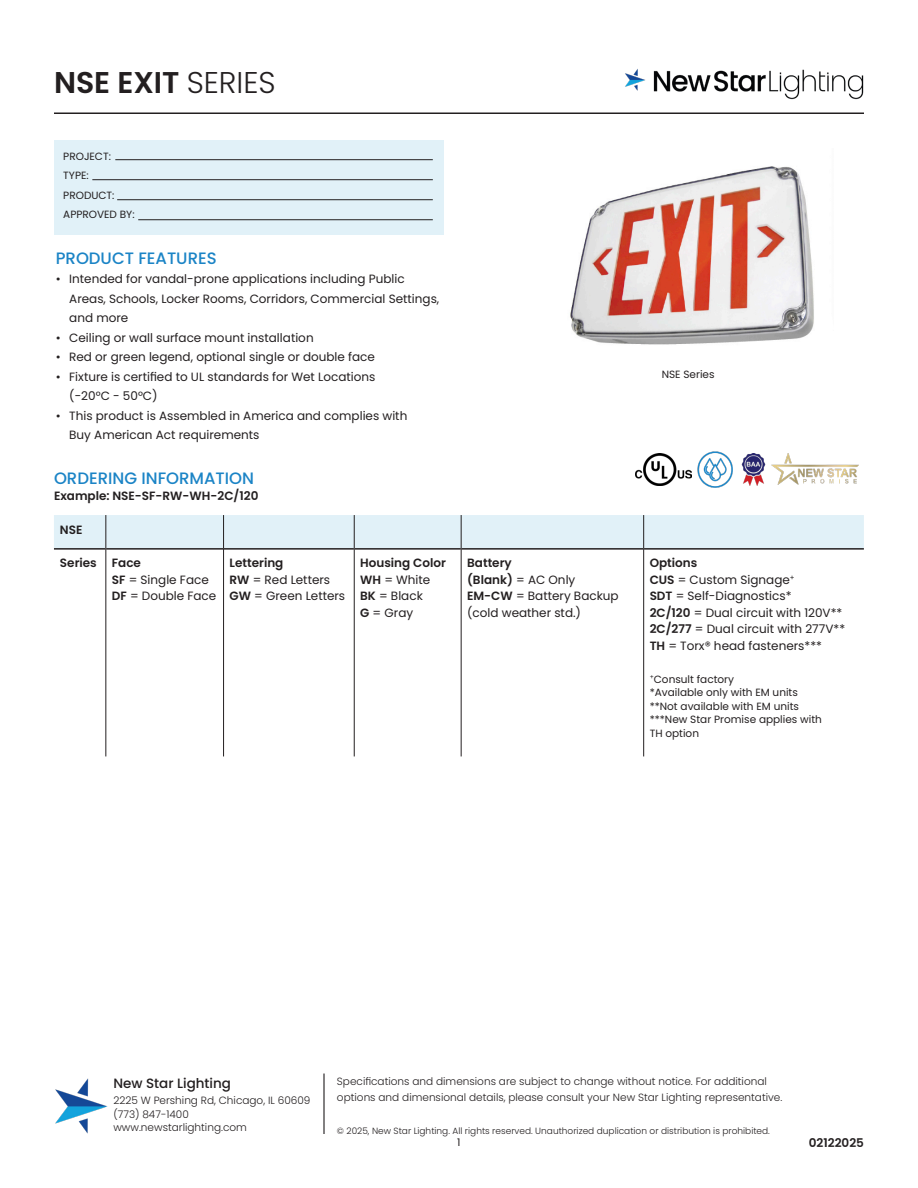
<style>
.page{position:relative;width:918px;height:1188px;background:#fff}
.page>*{position:absolute;margin:0;border:0;box-sizing:border-box;transform-origin:0 0}
.t1{font:600 30px "Poppins";color:#231f20}
.Subtitles{font:500 16.5px "Poppins";color:#1b84c6}
.t2{font:500 13.5px "Poppins";color:#231f20}
.t3{font:12px/19.5px "Poppins";color:#231f20}
.t4{font:600 12px "Poppins";color:#231f20}
.t5{font:300 10.5px/13.5px "Poppins";color:#231f20}
.t6{font:10.5px/13.5px "Poppins";color:#231f20}
.t7{font:300 9px "Poppins";color:#231f20}
.s1{font-weight:300}
.s2{font-weight:600}
.s3{font-weight:400}
</style>
<div class="page">
<img style="left:697px;top:451px;width:35px;height:37px">
<img style="left:635px;top:453px;width:56px;height:33px">
<img style="left:741px;top:453px;width:117px;height:33px">
<img style="left:570px;top:166px;width:244px;height:179px">
<hr style="left:54px;top:113px;width:810px;height:1px;background:#231f20">
<img style="left:55px;top:1078px;width:53px;height:56px">
<hr style="left:323px;top:1074px;width:2px;height:60px;background:#231f20">
<img style="left:625px;top:69px;width:239px;height:31px">
<div style="left:54px;top:140px;width:390px;height:95px;background:#e1f1f8"></div>
<hr style="left:115px;top:159px;width:318px;height:1px;background:#231f20">
<hr style="left:92px;top:179px;width:341px;height:1px;background:#231f20">
<hr style="left:117px;top:199px;width:316px;height:1px;background:#231f20">
<hr style="left:138px;top:219px;width:295px;height:1px;background:#231f20">
<div style="left:54px;top:515px;width:810px;height:33px;background:#e1f1f8"></div>
<hr style="left:54px;top:548px;width:51px;height:2px;background:#231f20">
<hr style="left:106px;top:548px;width:117px;height:2px;background:#231f20">
<hr style="left:224px;top:548px;width:130px;height:2px;background:#231f20">
<hr style="left:355px;top:548px;width:106px;height:2px;background:#231f20">
<hr style="left:462px;top:548px;width:181px;height:2px;background:#231f20">
<hr style="left:644px;top:548px;width:220px;height:2px;background:#231f20">
<hr style="left:223px;top:515px;width:1px;height:34px;background:#231f20">
<hr style="left:354px;top:515px;width:1px;height:34px;background:#231f20">
<hr style="left:223px;top:549px;width:1px;height:207px;background:#231f20">
<hr style="left:354px;top:549px;width:1px;height:207px;background:#231f20">
<hr style="left:105px;top:515px;width:1px;height:34px;background:#231f20">
<hr style="left:105px;top:549px;width:1px;height:207px;background:#231f20">
<hr style="left:461px;top:515px;width:1px;height:34px;background:#231f20">
<hr style="left:643px;top:515px;width:1px;height:34px;background:#231f20">
<hr style="left:461px;top:549px;width:1px;height:207px;background:#231f20">
<hr style="left:643px;top:549px;width:1px;height:207px;background:#231f20">
<h1 class="t1" style="left:54px;top:65px;width:223px">NSE EXIT <span class="s1">SERIES</span></h1>
<p class="t6" style="left:63px;top:150px;width:49px">PROJECT:</p>
<p class="t6" style="left:63px;top:169px;width:27px">TYPE:</p>
<p class="t6" style="left:63px;top:189px;width:53px">PRODUCT:</p>
<p class="t6" style="left:63px;top:208px;width:73px">APPROVED BY:</p>
<p class="Subtitles" style="left:56px;top:248px;width:162px">PRODUCT FEATURES</p>
<p class="t3" style="left:69px;top:269px;width:372px;text-indent:-14px">• Intended for vandal-prone applications including Public<br>Areas, Schools, Locker Rooms, Corridors, Commercial Settings, and more</p>
<p class="t3" style="left:56px;top:328px;width:259px">• Ceiling or wall surface mount installation</p>
<p class="t3" style="left:56px;top:347px;width:321px">• Red or green legend, optional single or double face</p>
<p class="t3" style="left:69px;top:367px;width:308px;text-indent:-14px">• Fixture is certified to UL standards for Wet Locations (-20°C - 50°C)</p>
<p class="t3" style="left:69px;top:406px;width:340px;text-indent:-14px">• This product is Assembled in America and complies with<br>Buy American Act requirements</p>
<p class="Subtitles" style="left:54px;top:468px;width:202px">ORDERING INFORMATION</p>
<p class="t4" style="left:54px;top:489px;width:206px">Example: NSE-SF-RW-WH-2C/120</p>
<p class="t4" style="left:60px;top:522px;width:24px">NSE</p>
<p class="t4" style="left:60px;top:556px;width:38px">Series</p>
<p class="t4" style="left:112px;top:556px;width:31px">Face</p>
<p class="t3" style="left:112px;top:570px;width:99px"><span class="s2">SF</span> = Single Face</p>
<p class="t3" style="left:112px;top:587px;width:106px"><span class="s2">DF</span> = Double Face</p>
<p class="t4" style="left:230px;top:556px;width:55px">Lettering</p>
<p class="t3" style="left:230px;top:570px;width:102px"><span class="s2">RW</span> = Red Letters</p>
<p class="t3" style="left:230px;top:587px;width:117px"><span class="s2">GW</span> = Green Letters</p>
<p class="t4" style="left:360px;top:556px;width:87px">Housing Color</p>
<p class="t3" style="left:360px;top:570px;width:72px"><span class="s2">WH</span> = White</p>
<p class="t3" style="left:360px;top:587px;width:64px"><span class="s2">BK</span> = Black</p>
<p class="t3" style="left:360px;top:603px;width:54px"><span class="s2">G</span> = Gray</p>
<p class="t4" style="left:467px;top:556px;width:46px">Battery</p>
<p class="t4" style="left:467px;top:573px;width:110px">(Blank) <span class="s3">= AC Only</span></p>
<p class="t3" style="left:467px;top:588px;width:153px;line-height:16.5px"><span class="s2">EM-CW</span> = Battery Backup (cold weather std.)</p>
<p class="t6" style="left:662px;top:368px;width:54px">NSE Series</p>
<p class="t4" style="left:650px;top:556px;width:49px">Options</p>
<p class="t3" style="left:650px;top:570px;width:147px"><span class="s2">CUS</span> = Custom Signage<sup>+</sup></p>
<p class="t3" style="left:650px;top:587px;width:143px"><span class="s2">SDT</span> = Self-Diagnostics*</p>
<p class="t3" style="left:650px;top:603px;width:194px"><span class="s2">2C/120</span> = Dual circuit with 120V**</p>
<p class="t3" style="left:650px;top:620px;width:197px"><span class="s2">2C/277</span> = Dual circuit with 277V**</p>
<p class="t3" style="left:650px;top:636px;width:174px"><span class="s2">TH</span> = Torx® head fasteners***</p>
<p class="t6" style="left:650px;top:673px;width:86px"><sup>+</sup>Consult factory</p>
<p class="t6" style="left:650px;top:686px;width:150px">*Available only with EM units</p>
<p class="t6" style="left:650px;top:700px;width:151px">**Not available with EM units</p>
<p class="t6" style="left:650px;top:713px;width:174px">***New Star Promise applies with<br>TH option</p>
<p class="t2" style="left:113px;top:1075px;width:119px">New Star Lighting</p>
<p class="t5" style="left:113px;top:1094px;width:199px">2225 W Pershing Rd, Chicago, IL 60609 (773) 847-1400 www.newstarlighting.com</p>
<p class="t5" style="left:337px;top:1073px;width:447px;line-height:16.5px">Specifications and dimensions are subject to change without notice. For additional options and dimensional details, please consult your New Star Lighting representative.</p>
<p class="t7" style="left:337px;top:1126px;width:434px">© 2025, New Star Lighting. All rights reserved. Unauthorized duplication or distribution is prohibited.</p>
<p class="t6" style="left:457px;top:1135px;width:5px">1</p>
<p class="t4" style="left:809px;top:1136px;width:57px">02122025</p>
</div>
